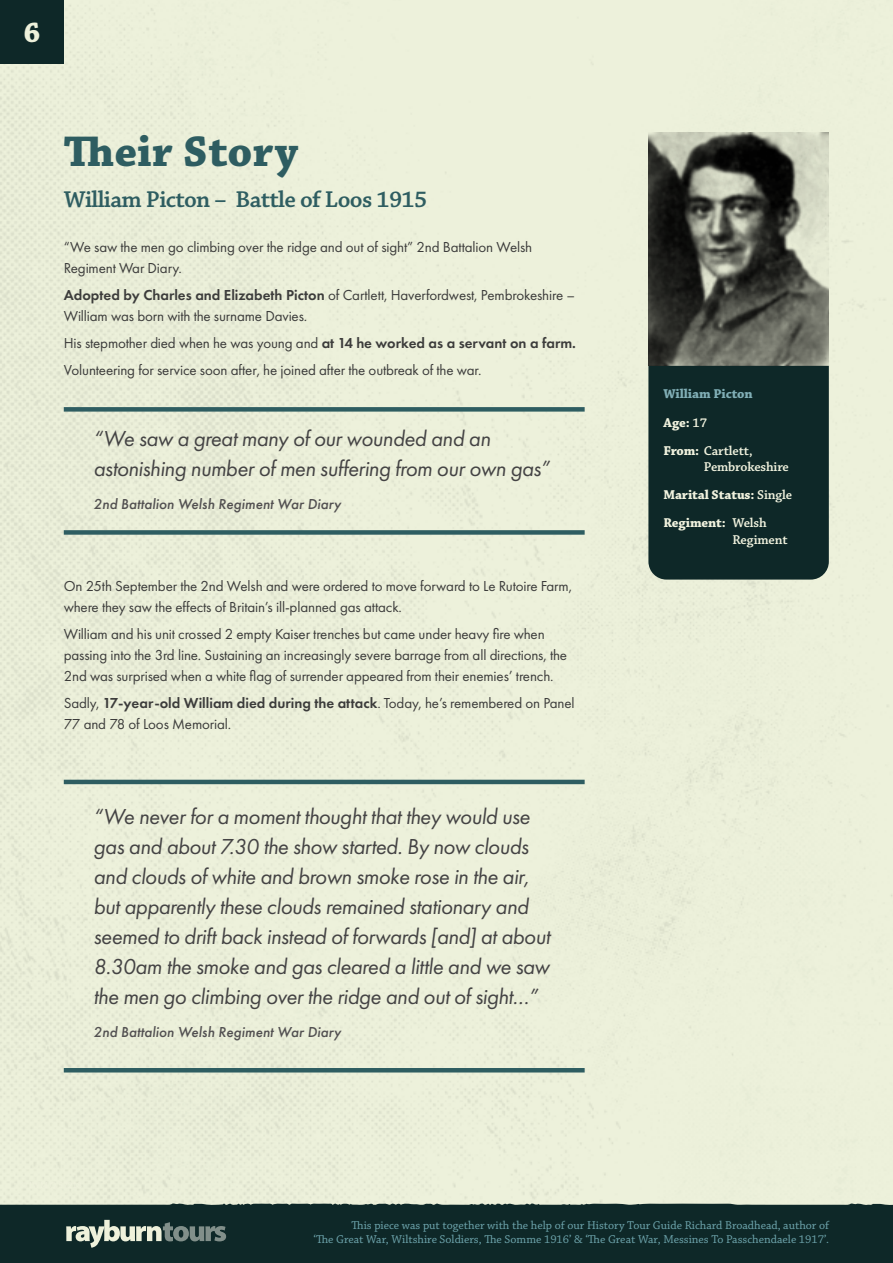
<style>
.page{position:relative;width:893px;height:1263px;background:#fff}
.page>*{position:absolute;margin:0;border:0;box-sizing:border-box;transform-origin:0 0}
.t1{font:45px "Chaparral Pro Bold Capt";color:#2e5d61}
.t2{font:30px "Chaparral Pro Bold Capt";color:#eef1db}
.t3{font:24px "Chaparral Pro Semibold Capt";letter-spacing:-.03em;color:#2e5d61}
.t4{font:italic 22.5px/30px "Futura PT";letter-spacing:-.02em;color:#444344}
.t5{font:15px/21px "Futura PT";letter-spacing:-.01em;color:#3c3c3b}
.t6{font:italic 500 15px "Futura PT";color:#525051}
.t7{font:600 13.5px/28.2px "Chaparral Pro";letter-spacing:-.01em;color:#f0f2de}
.t8{font:700 13.5px/28.2px "Chaparral Pro";letter-spacing:-.01em;color:#80aeb5}
.t9{font:12px/14.4px "Chaparral Pro";color:#6ea5ad;text-align:right}
.s1{font-weight:600}
.s2{color:#f0f2de}
.s3{font-weight:600;color:#f0f2de}
.s4{font-weight:700}
</style>
<div class="page">
<div style="left:648px;top:366px;width:181px;height:214px;background:#0e2828"></div>
<img style="left:648px;top:133px;width:181px;height:233px">
<div style="left:0;top:0;width:64px;height:64px;background:#0e2828"></div>
<div style="left:0;top:1206px;width:893px;height:57px;background:#0e2828"></div>
<svg style="left:0;top:1202px;width:893px;height:4px;background:#8f9c8f"></svg>
<svg style="left:66px;top:1220px;width:160px;height:28px"></svg>
<div style="left:64px;top:530px;width:521px;height:5px;background:#2e5d61"></div>
<div style="left:64px;top:407px;width:521px;height:5px;background:#2e5d61"></div>
<hr style="left:64px;top:1068px;width:521px;height:4px;background:#2e5d61">
<hr style="left:64px;top:780px;width:521px;height:4px;background:#2e5d61">
<h2 class="t2" style="left:23px;top:14px;width:19px">6</h2>
<h1 class="t1" style="left:64px;top:125px;width:236px">Their Story</h1>
<h3 class="t3" style="left:64px;top:185px;width:365px">William Picton – Battle of Loos 1915</h3>
<p class="t5" style="left:64px;top:236px;width:470px">“We saw the men go climbing over the ridge and out of sight” 2nd Battalion Welsh<br>Regiment War Diary.</p>
<p class="t5" style="left:64px;top:284px;width:513px"><span class="s1">Adopted by Charles and Elizabeth Picton</span> of Cartlett, Haverfordwest, Pembrokeshire –<br>William was born with the surname Davies.</p>
<p class="t5" style="left:64px;top:329px;width:514px;line-height:27px">His stepmother died when he was young and <span class="s1">at 14 he worked as a servant on a farm.<br></span>Volunteering for service soon after, he joined after the outbreak of the war.</p>
<h3 class="t4" style="left:94px;top:423px;width:458px">“We saw a great many of our wounded and an astonishing number of men suffering from our own gas”</h3>
<p class="t6" style="left:94px;top:494px;width:249px">2nd Battalion Welsh Regiment War Diary</p>
<p class="t5" style="left:64px;top:575px;width:510px">On 25th September the 2nd Welsh and were ordered to move forward to Le Rutoire Farm, where they saw the effects of Britain’s ill-planned gas attack.</p>
<p class="t5" style="left:64px;top:623px;width:505px">William and his unit crossed 2 empty Kaiser trenches but came under heavy fire when passing into the 3rd line. Sustaining an increasingly severe barrage from all directions, the<br>2nd was surprised when a white flag of surrender appeared from their enemies’ trench.</p>
<p class="t5" style="left:64px;top:692px;width:512px">Sadly, <span class="s1">17-year-old William died during the attack</span>. Today, he’s remembered on Panel<br>77 and 78 of Loos Memorial.</p>
<p class="t4" style="left:94px;top:802px;width:458px">“We never for a moment thought that they would use gas and about 7.30 the show started. By now clouds and clouds of white and brown smoke rose in the air, but apparently these clouds remained stationary and seemed to drift back instead of forwards [and] at about 8.30am the smoke and gas cleared a little and we saw the men go climbing over the ridge and out of sight…”</p>
<p class="t6" style="left:94px;top:1023px;width:249px">2nd Battalion Welsh Regiment War Diary</p>
<p class="t8" style="left:663px;top:380px;width:91px">William Picton<br><span class="s2">Age:</span> <span class="s3">17<br></span><span class="s2">From:</span> <span class="s3">Cartlett,</span></p>
<p class="t7" style="left:663px;top:453px;width:130px;text-indent:40px">Pembrokeshire<br><span class="s4">Marital Status:</span> Single<br><span class="s4">Regiment:</span> Welsh</p>
<p class="t7" style="left:732px;top:526px;width:57px">Regiment</p>
<p class="t9" style="left:314px;top:1218px;width:517px">This piece was put together with the help of our History Tour Guide Richard Broadhead, author of<br>‘The Great War, Wiltshire Soldiers, The Somme 1916’ &amp; ‘The Great War, Messines To Passchendaele 1917’.</p>
</div>
